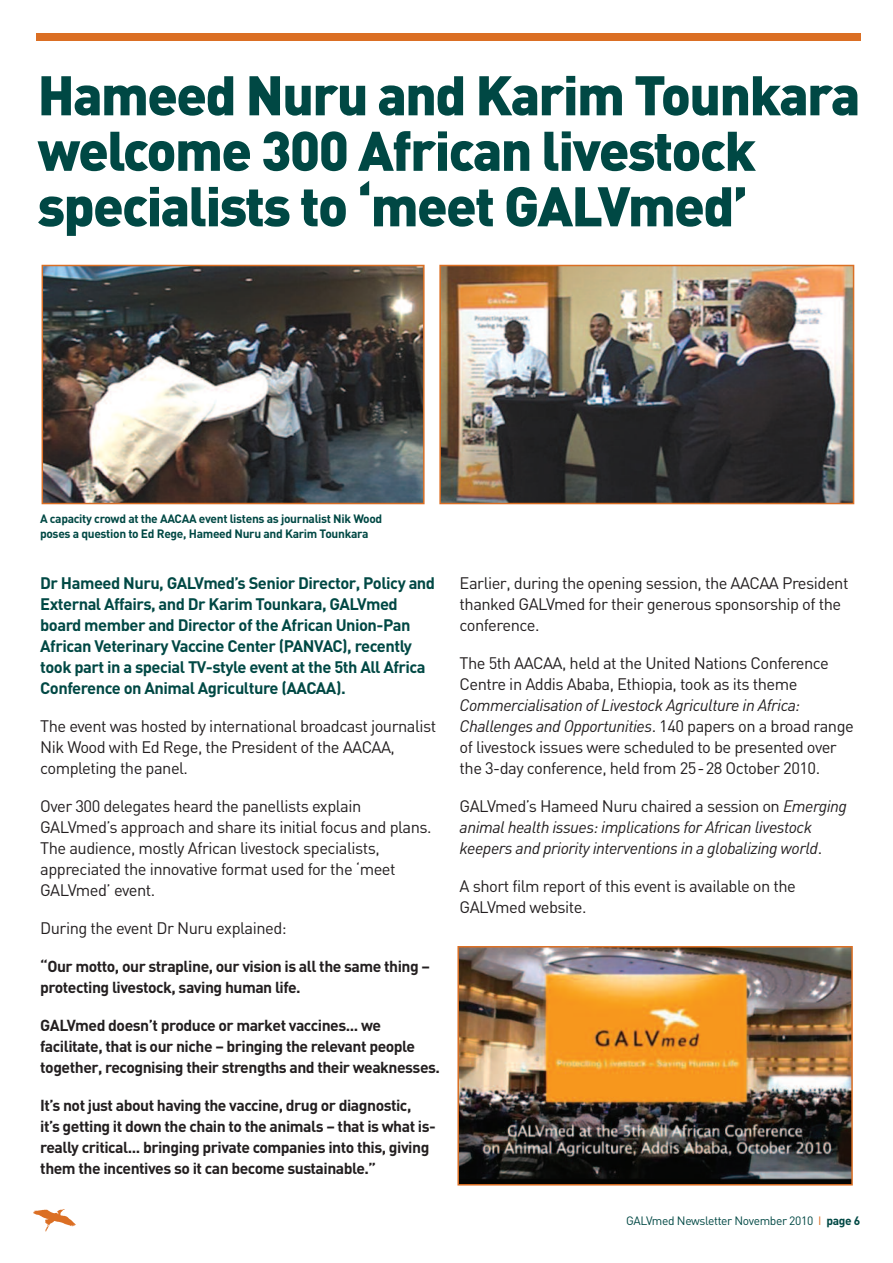
<style>
.page{position:relative;width:893px;height:1263px;background:#fff}
.page>*{position:absolute;margin:0;border:0;box-sizing:border-box;transform-origin:0 0}
.t1{font:900 54.9px/55.5px "DIN";letter-spacing:-.03em;color:#004844}
.t2{font:16.5px/21px "DIN";letter-spacing:-.03em;color:#231f20}
.t3{font:700 16.5px/21px "DIN";letter-spacing:-.03em;color:#004844}
.t4{font:italic 16.5px/21px "DIN";letter-spacing:-.03em;color:#231f20}
.t5{font:700 15.75px/21px "DIN";letter-spacing:-.03em;color:#231f20}
.t6{font:700 12px/14.4px "DIN";letter-spacing:-.025em;color:#004844}
.t7{font:12px "DIN";letter-spacing:-.03em;color:#004844}
.s1{font-style:italic}
.s2{font-style:normal}
.s3{color:#db6f24}
.s4{font-weight:700}
</style>
<div class="page">
<div style="left:36px;top:33px;width:825px;height:7px;background:#db6f24"></div>
<img style="left:45px;top:268px;width:377px;height:233px">
<div style="left:42px;top:265px;width:383px;height:239px;border:2px solid #db6f24"></div>
<img style="left:442px;top:268px;width:409px;height:233px">
<div style="left:439px;top:265px;width:415px;height:239px;border:2px solid #db6f24"></div>
<img style="left:460px;top:949px;width:390px;height:233px">
<div style="left:457px;top:946px;width:396px;height:239px;border:2px solid #db6f24"></div>
<img style="left:33px;top:1209px;width:43px;height:22px">
<h1 class="t1" style="left:38px;top:66px;width:824px">Hameed Nuru and Karim Tounkara welcome 300 African livestock specialists to ‘meet GALVmed’</h1>
<p class="t6" style="left:40px;top:512px;width:344px">A capacity crowd at the AACAA event listens as journalist Nik Wood poses a question to Ed Rege, Hameed Nuru and Karim Tounkara</p>
<p class="t3" style="left:40px;top:572px;width:396px">Dr Hameed Nuru, GALVmed’s Senior Director, Policy and External Affairs, and Dr Karim Tounkara, GALVmed board member and Director of the African Union-Pan African Veterinary Vaccine Center (PANVAC), recently took part in a special TV-style event at the 5th All Africa Conference on Animal Agriculture (AACAA).</p>
<p class="t2" style="left:40px;top:715px;width:397px">The event was hosted by international broadcast journalist<br>Nik Wood with Ed Rege, the President of the AACAA, completing the panel.</p>
<p class="t2" style="left:40px;top:795px;width:393px">Over 300 delegates heard the panellists explain GALVmed’s approach and share its initial focus and plans.<br>The audience, mostly African livestock specialists, appreciated the innovative format used for the ‘meet GALVmed’ event.</p>
<p class="t2" style="left:40px;top:917px;width:248px">During the event Dr Nuru explained:</p>
<p class="t5" style="left:40px;top:956px;width:391px">“Our motto, our strapline, our vision is all the same thing – protecting livestock, saving human life.</p>
<p class="t5" style="left:40px;top:1015px;width:401px">GALVmed doesn’t produce or market vaccines... we facilitate, that is our niche – bringing the relevant people together, recognising their strengths and their weaknesses.</p>
<p class="t5" style="left:40px;top:1095px;width:397px">It’s not just about having the vaccine, drug or diagnostic,<br>it’s getting it down the chain to the animals – that is what is&shy;really critical... bringing private companies into this, giving them the incentives so it can become sustainable.”</p>
<p class="t2" style="left:460px;top:572px;width:390px">Earlier, during the opening session, the AACAA President thanked GALVmed for their generous sponsorship of the conference.</p>
<p class="t2" style="left:460px;top:652px;width:371px">The 5th AACAA, held at the United Nations Conference<br>Centre in Addis Ababa, Ethiopia, took as its theme</p>
<p class="t2" style="left:460px;top:694px;width:396px"><span class="s1">Commercialisation of Livestock Agriculture in Africa:<br>Challenges and Opportunities</span>. 140 papers on a broad range of livestock issues were scheduled to be presented over the 3-day conference, held from 25-28 October 2010.</p>
<p class="t4" style="left:460px;top:795px;width:389px"><span class="s2">GALVmed’s Hameed Nuru chaired a session on</span> Emerging animal health issues: implications for African livestock keepers and priority interventions in a globalizing world<span class="s2">.</span></p>
<p class="t2" style="left:460px;top:875px;width:338px">A short film report of this event is available on the<br>GALVmed website.</p>
<p class="t7" style="left:626px;top:1214px;width:236px">GALVmed Newsletter November 2010 <span class="s3">I</span> <span class="s4">page 6</span></p>
</div>
